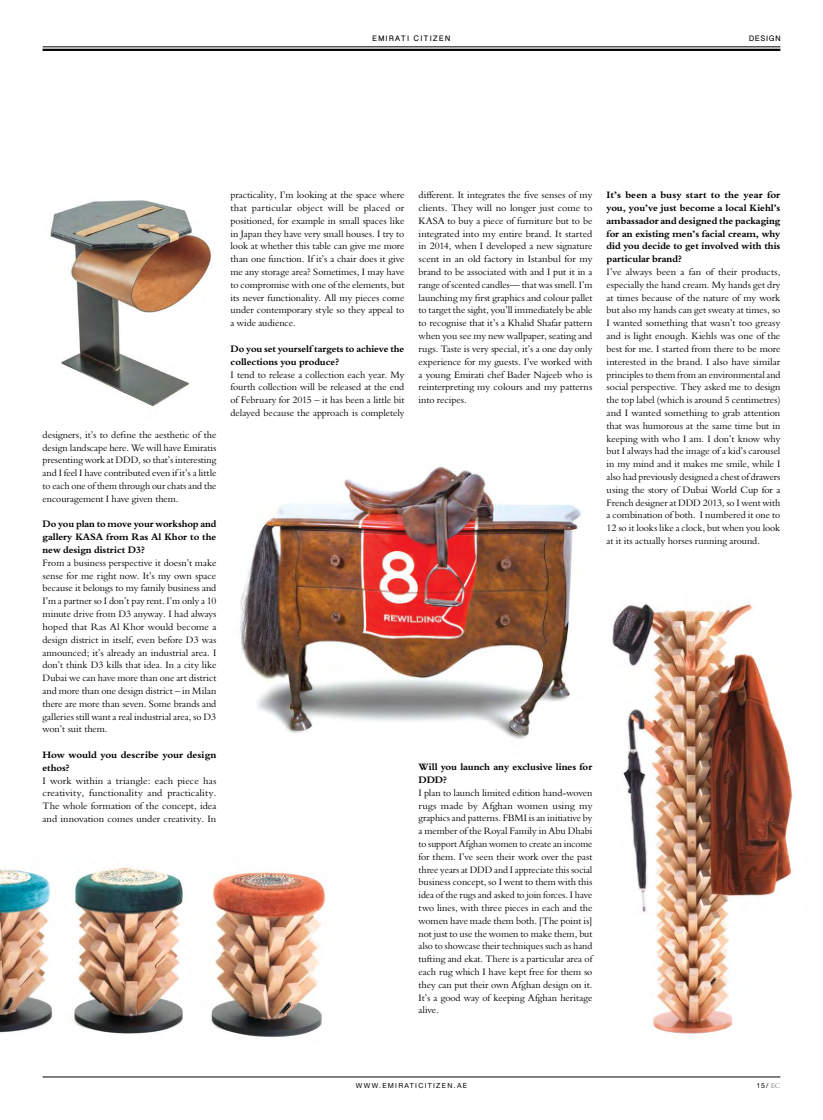
<style>
.page{position:relative;width:823px;height:1120px;background:#fff}
.page>*{position:absolute;margin:0;border:0;box-sizing:border-box;transform-origin:0 0}
.t1{font:9.5px/12.8px "Bergamo Pro";color:#000;text-align:justify}
.t2{font:700 9.5px/12.8px "Bergamo Pro";color:#000}
.t3{font:300 8.5px "GESS Text";color:#000}
.t4{font:7px "Alte Haas Grotesk";letter-spacing:.185em;color:#000}
.t5{font:700 7px "Bangla Sangam MN";letter-spacing:.165em;color:#000}
.s1{font-family:"Bergamo Pro";font-size:7.1px;color:#808285}
</style>
<div class="page">
<hr style="left:43px;top:46px;width:737px;height:1px;background:#000">
<hr style="left:43px;top:49px;width:737px;height:2px;background:#000">
<hr style="left:43px;top:1076px;width:737px;height:1px;background:#000">
<img style="left:0;top:867px;width:326px;height:170px">
<img style="left:239px;top:466px;width:343px;height:274px">
<img style="left:612px;top:603px;width:181px;height:433px">
<img style="left:50px;top:200px;width:162px;height:207px">
<p class="t3" style="left:378px;top:32px;width:65px">ن ســــــيتيز ي إمـــــــارات</p>
<p class="t5" style="left:372px;top:34px;width:79px">EMIRATI CITIZEN</p>
<p class="t5" style="left:748px;top:34px;width:33px">DESIGN</p>
<p class="t1" style="left:43px;top:428px;width:175px">designers, it’s to define the aesthetic of the design landscape here. We will have Emiratis presenting work at DDD, so that’s interesting and I feel I have contributed even if it’s a little to each one of them through our chats and the encouragement I have given them.</p>
<p class="t2" style="left:43px;top:518px;width:175px;text-align:justify">Do you plan to move your workshop and gallery KASA from Ras Al Khor to the new design district D3?</p>
<p class="t1" style="left:43px;top:556px;width:175px">From a business perspective it doesn’t make sense for me right now. It’s my own space because it belongs to my family business and I’m a partner so I don’t pay rent. I’m only a 10 minute drive from D3 anyway. I had always hoped that Ras Al Khor would become a design district in itself, even before D3 was announced; it’s already an industrial area. I don’t think D3 kills that idea. In a city like Dubai we can have more than one art district and more than one design district – in Milan there are more than seven. Some brands and galleries still want a real industrial area, so D3 won’t suit them.</p>
<p class="t2" style="left:43px;top:748px;width:175px">How would you describe your design ethos?</p>
<p class="t1" style="left:43px;top:774px;width:175px">I work within a triangle: each piece has creativity, functionality and practicality.<br>The whole formation of the concept, idea and innovation comes under creativity. In</p>
<p class="t1" style="left:230px;top:189px;width:175px">practicality, I’m looking at the space where that particular object will be placed or positioned, for example in small spaces like in Japan they have very small houses. I try to look at whether this table can give me more than one function. If it’s a chair does it give me any storage area? Sometimes, I may have to compromise with one of the elements, but its never functionality. All my pieces come under contemporary style so they appeal to a wide audience.</p>
<p class="t2" style="left:230px;top:342px;width:175px">Do you set yourself targets to achieve the collections you produce?</p>
<p class="t1" style="left:230px;top:368px;width:175px">I tend to release a collection each year. My fourth collection will be released at the end of February for 2015 – it has been a little bit delayed because the approach is completely</p>
<p class="t1" style="left:418px;top:189px;width:175px">different. It integrates the five senses of my clients. They will no longer just come to KASA to buy a piece of furniture but to be integrated into my entire brand. It started in 2014, when I developed a new signature scent in an old factory in Istanbul for my brand to be associated with and I put it in a range of scented candles— that was smell. I’m launching my first graphics and colour pallet to target the sight, you’ll immediately be able to recognise that it’s a Khalid Shafar pattern when you see my new wallpaper, seating and rugs. Taste is very special, it’s a one day only experience for my guests. I’ve worked with a young Emirati chef Bader Najeeb who is reinterpreting my colours and my patterns into recipes.</p>
<p class="t2" style="left:606px;top:189px;width:175px;text-align:justify">It’s been a busy start to the year for you, you’ve just become a local Kiehl’s ambassador and designed the packaging for an existing men’s facial cream, why did you decide to get involved with this particular brand?</p>
<p class="t1" style="left:606px;top:265px;width:175px">I’ve always been a fan of their products, especially the hand cream. My hands get dry at times because of the nature of my work but also my hands can get sweaty at times, so I wanted something that wasn’t too greasy and is light enough. Kiehls was one of the best for me. I started from there to be more interested in the brand. I also have similar principles to them from an environmental and social perspective. They asked me to design the top label (which is around 5 centimetres) and I wanted something to grab attention that was humorous at the same time but in keeping with who I am. I don’t know why but I always had the image of a kid’s carousel in my mind and it makes me smile, while I also had previously designed a chest of drawers using the story of Dubai World Cup for a French designer at DDD 2013, so I went with a combination of both. I numbered it one to 12 so it looks like a clock, but when you look at it its actually horses running around.</p>
<p class="t2" style="left:418px;top:760px;width:175px">Will you launch any exclusive lines for<br>DDD?</p>
<p class="t1" style="left:418px;top:786px;width:175px">I plan to launch limited edition hand-woven rugs made by Afghan women using my graphics and patterns. FBMI is an initiative by a member of the Royal Family in Abu Dhabi to support Afghan women to create an income for them. I’ve seen their work over the past three years at DDD and I appreciate this social business concept, so I went to them with this idea of the rugs and asked to join forces. I have two lines, with three pieces in each and the women have made them both. [The point is] not just to use the women to make them, but also to showcase their techniques such as hand tufting and ekat. There is a particular area of each rug which I have kept free for them so they can put their own Afghan design on it.<br>It’s a good way of keeping Afghan heritage alive.</p>
<p class="t4" style="left:355px;top:1081px;width:113px">WWW.EMIRATICITIZEN.AE</p>
<p class="t4" style="left:756px;top:1081px;width:25px">15/ <span class="s1">EC</span></p>
</div>
